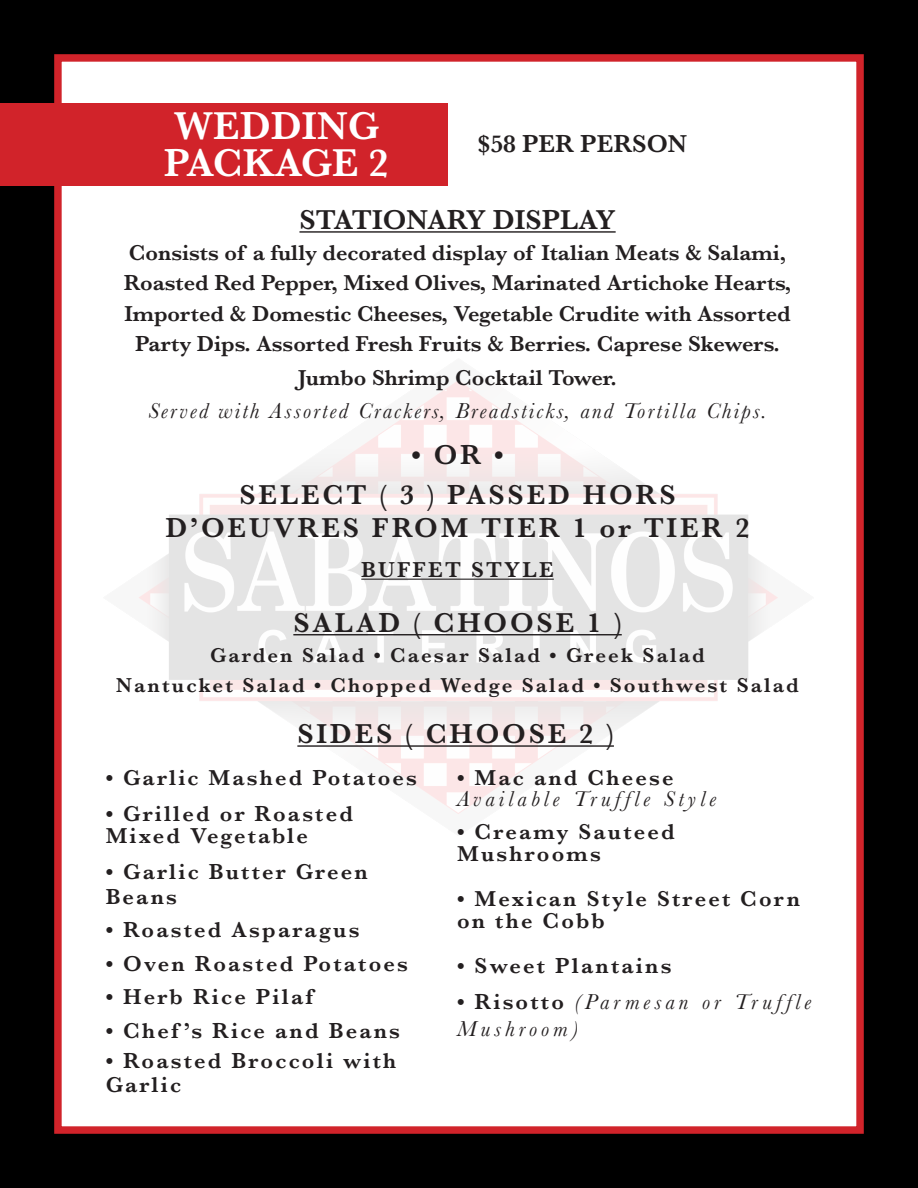
<style>
.page{position:relative;width:918px;height:1188px;background:#000}
.page>*{position:absolute;margin:0;border:0;box-sizing:border-box;transform-origin:0 0}
.t1{font:600 40.35px/37px "Baskerville";color:#fff}
.t2{font:600 28.35px "Baskerville";letter-spacing:.1em;color:#231f20}
.t3{font:600 28.35px "Baskerville";color:#231f20}
.t4{font:600 25.35px "Baskerville";color:#231f20}
.t5{font:600 22.35px/21.5px "Baskerville";letter-spacing:.1em;color:#231f20}
.t6{font:600 22.35px/30.5px "Baskerville";color:#231f20;text-align:center}
.t7{font:italic 22.35px "Baskerville";letter-spacing:.1em;color:#231f20}
.t8{font:italic 22.35px/27px "Baskerville";letter-spacing:.18em;color:#231f20}
.t9{font:600 20.85px "Baskerville";letter-spacing:.1em;color:#231f20}
.s1{font-weight:600;font-style:normal}
</style>
<div class="page">
<div style="left:54px;top:54px;width:810px;height:1080px;background:#fff;border:7px solid #d1232a"></div>
<img style="left:138px;top:380px;width:640px;height:434px">
<div style="left:0;top:104px;width:448px;height:82px;background:#d1232a"></div>
<hr style="left:299px;top:231px;width:317px;height:2px;background:#231f20">
<hr style="left:361px;top:579px;width:193px;height:1px;background:#231f20">
<hr style="left:293px;top:634px;width:329px;height:1px;background:#231f20">
<hr style="left:297px;top:745px;width:317px;height:2px;background:#231f20">
<p class="t1" style="left:164px;top:107px;width:226px">WEDDING<br>PACKAGE 2</p>
<p class="t4" style="left:478px;top:126px;width:211px">$58 PER PERSON</p>
<p class="t3" style="left:299px;top:200px;width:318px">STATIONARY DISPLAY</p>
<p class="t6" style="left:124px;top:237px;width:669px">Consists of a fully decorated display of Italian Meats &amp; Salami, Roasted Red Pepper, Mixed Olives, Marinated Artichoke Hearts, Imported &amp; Domestic Cheeses, Vegetable Crudite with Assorted Party Dips. Assorted Fresh Fruits &amp; Berries. Caprese Skewers.</p>
<p class="t6" style="left:298px;top:362px;width:320px">Jumbo Shrimp Cocktail Tower.</p>
<p class="t7" style="left:148px;top:396px;width:620px">Served with Assorted Crackers, Breadsticks, and Tortilla Chips.</p>
<p class="t2" style="left:412px;top:435px;width:93px">• OR •</p>
<p class="t2" style="left:239px;top:475px;width:438px">SELECT ( 3 ) PASSED HORS</p>
<p class="t2" style="left:166px;top:508px;width:586px">D’OEUVRES FROM TIER 1 or TIER 2</p>
<p class="t5" style="left:361px;top:559px;width:194px">BUFFET STYLE</p>
<p class="t2" style="left:293px;top:603px;width:330px">SALAD ( CHOOSE 1 )</p>
<p class="t9" style="left:210px;top:640px;width:496px">Garden Salad • Caesar Salad • Greek Salad</p>
<p class="t9" style="left:116px;top:670px;width:684px">Nantucket Salad • Chopped Wedge Salad • Southwest Salad</p>
<p class="t2" style="left:297px;top:714px;width:318px">SIDES ( CHOOSE 2 )</p>
<p class="t5" style="left:106px;top:767px;width:313px">• Garlic Mashed Potatoes</p>
<p class="t5" style="left:106px;top:803px;width:249px">• Grilled or Roasted<br>Mixed Vegetable</p>
<p class="t5" style="left:106px;top:860px;width:264px;line-height:24.5px">• Garlic Butter Green<br>Beans</p>
<p class="t5" style="left:106px;top:919px;width:255px">• Roasted Asparagus</p>
<p class="t5" style="left:106px;top:953px;width:304px">• Oven Roasted Potatoes</p>
<p class="t5" style="left:106px;top:986px;width:209px">• Herb Rice Pilaf</p>
<p class="t5" style="left:106px;top:1020px;width:296px">• Chef ’s Rice and Beans</p>
<p class="t5" style="left:106px;top:1048px;width:292px;line-height:24.5px">• Roasted Broccoli with<br>Garlic</p>
<p class="t5" style="left:457px;top:767px;width:218px">• Mac and Cheese</p>
<p class="t8" style="left:457px;top:786px;width:261px">Available Truffle Style</p>
<p class="t5" style="left:457px;top:821px;width:219px">• Creamy Sauteed<br>Mushrooms</p>
<p class="t5" style="left:457px;top:888px;width:345px">• Mexican Style Street Corn</p>
<p class="t5" style="left:457px;top:910px;width:149px">on the Cobb</p>
<p class="t5" style="left:457px;top:955px;width:216px">• Sweet Plantains</p>
<p class="t8" style="left:457px;top:989px;width:356px"><span class="s1">• Risotto</span> (Parmesan or Truffle<br>Mushroom)</p>
</div>
